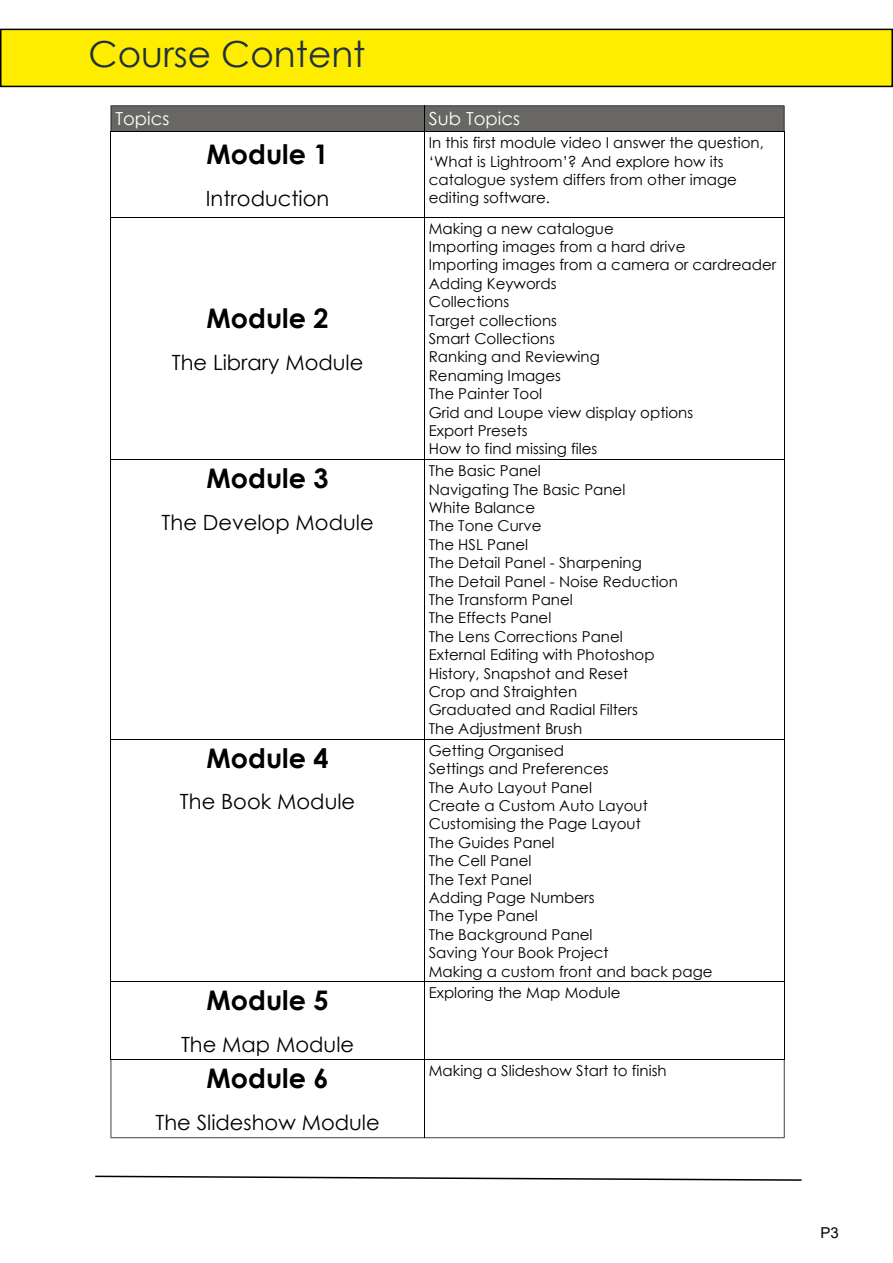
<style>
.page{position:relative;width:893px;height:1263px;background:#fff}
.page>*{position:absolute;margin:0;border:0;box-sizing:border-box;transform-origin:0 0}
.t1{font:35.85px "Century Gothic";color:#21313d}
.t2{font:700 27px "Century Gothic";color:#000}
.t3{font:21px "Century Gothic";color:#000}
.t4{font:18px "Century Gothic";color:#fff}
.t5{font:15px/18.5px "Century Gothic";color:#000}
.t6{font:15px "Arial";color:#000}
</style>
<div class="page">
<div style="left:0;top:29px;width:893px;height:58px;background:#ffed00;border:2px solid #000"></div>
<svg style="left:95px;top:1175px;width:707px;height:6px"></svg>
<hr style="left:111px;top:217px;width:314px;height:1px;background:#000">
<hr style="left:424px;top:217px;width:360px;height:1px;background:#000">
<hr style="left:111px;top:459px;width:314px;height:1px;background:#000">
<hr style="left:424px;top:459px;width:360px;height:1px;background:#000">
<hr style="left:111px;top:739px;width:314px;height:1px;background:#000">
<hr style="left:424px;top:739px;width:360px;height:1px;background:#000">
<hr style="left:111px;top:981px;width:314px;height:1px;background:#000">
<hr style="left:424px;top:981px;width:360px;height:1px;background:#000">
<hr style="left:111px;top:131px;width:1px;height:86px;background:#000">
<hr style="left:111px;top:217px;width:1px;height:243px;background:#000">
<hr style="left:111px;top:459px;width:1px;height:281px;background:#000">
<hr style="left:111px;top:739px;width:1px;height:243px;background:#000">
<hr style="left:111px;top:981px;width:1px;height:79px;background:#000">
<hr style="left:424px;top:131px;width:1px;height:86px;background:#000">
<hr style="left:424px;top:217px;width:1px;height:243px;background:#000">
<hr style="left:424px;top:459px;width:1px;height:281px;background:#000">
<hr style="left:424px;top:739px;width:1px;height:243px;background:#000">
<hr style="left:424px;top:981px;width:1px;height:79px;background:#000">
<svg style="left:111px;top:105px;width:674px;height:27px"></svg>
<hr style="left:784px;top:131px;width:1px;height:86px;background:#000">
<hr style="left:784px;top:217px;width:1px;height:243px;background:#000">
<hr style="left:784px;top:459px;width:1px;height:281px;background:#000">
<hr style="left:784px;top:739px;width:1px;height:243px;background:#000">
<hr style="left:784px;top:981px;width:1px;height:79px;background:#000">
<svg style="left:111px;top:1059px;width:674px;height:79px"></svg>
<h1 class="t1" style="left:89px;top:40px;width:278px">Course Content</h1>
<p class="t4" style="left:115px;top:112px;width:56px">Topics</p>
<p class="t4" style="left:429px;top:112px;width:93px">Sub Topics</p>
<h2 class="t2" style="left:207px;top:144px;width:124px">Module 1</h2>
<h3 class="t3" style="left:206px;top:190px;width:125px">Introduction</h3>
<p class="t5" style="left:429px;top:135px;width:336px">In this first module video I answer the question, ‘What is Lightroom’? And explore how its catalogue system differs from other image editing software.</p>
<h2 class="t2" style="left:207px;top:308px;width:124px">Module 2</h2>
<h3 class="t3" style="left:172px;top:354px;width:193px">The Library Module</h3>
<p class="t5" style="left:429px;top:220px;width:349px">Making a new catalogue<br>Importing images from a hard drive<br>Importing images from a camera or cardreader<br>Adding Keywords<br>Collections<br>Target collections<br>Smart Collections<br>Ranking and Reviewing<br>Renaming Images<br>The Painter Tool<br>Grid and Loupe view display options<br>Export Presets<br>How to find missing files</p>
<h2 class="t2" style="left:207px;top:468px;width:124px">Module 3</h2>
<h3 class="t3" style="left:162px;top:514px;width:214px">The Develop Module</h3>
<p class="t5" style="left:429px;top:463px;width:251px">The Basic Panel<br>Navigating The Basic Panel<br>White Balance<br>The Tone Curve<br>The HSL Panel<br>The Detail Panel - Sharpening<br>The Detail Panel - Noise Reduction<br>The Transform Panel<br>The Effects Panel<br>The Lens Corrections Panel<br>External Editing with Photoshop<br>History, Snapshot and Reset<br>Crop and Straighten<br>Graduated and Radial Filters<br>The Adjustment Brush</p>
<h2 class="t2" style="left:207px;top:747px;width:124px">Module 4</h2>
<h3 class="t3" style="left:180px;top:794px;width:177px">The Book Module</h3>
<p class="t5" style="left:429px;top:742px;width:285px">Getting Organised<br>Settings and Preferences<br>The Auto Layout Panel<br>Create a Custom Auto Layout<br>Customising the Page Layout<br>The Guides Panel<br>The Cell Panel<br>The Text Panel<br>Adding Page Numbers<br>The Type Panel<br>The Background Panel<br>Saving Your Book Project<br>Making a custom front and back page</p>
<h2 class="t2" style="left:207px;top:990px;width:124px">Module 5</h2>
<h3 class="t3" style="left:181px;top:1036px;width:175px">The Map Module</h3>
<p class="t5" style="left:429px;top:985px;width:193px">Exploring the Map Module</p>
<h2 class="t2" style="left:207px;top:1068px;width:124px">Module 6</h2>
<h3 class="t3" style="left:155px;top:1114px;width:226px">The Slideshow Module</h3>
<p class="t5" style="left:429px;top:1063px;width:239px">Making a Slideshow Start to finish</p>
<p class="t6" style="left:821px;top:1227px;width:20px">P3</p>
</div>
